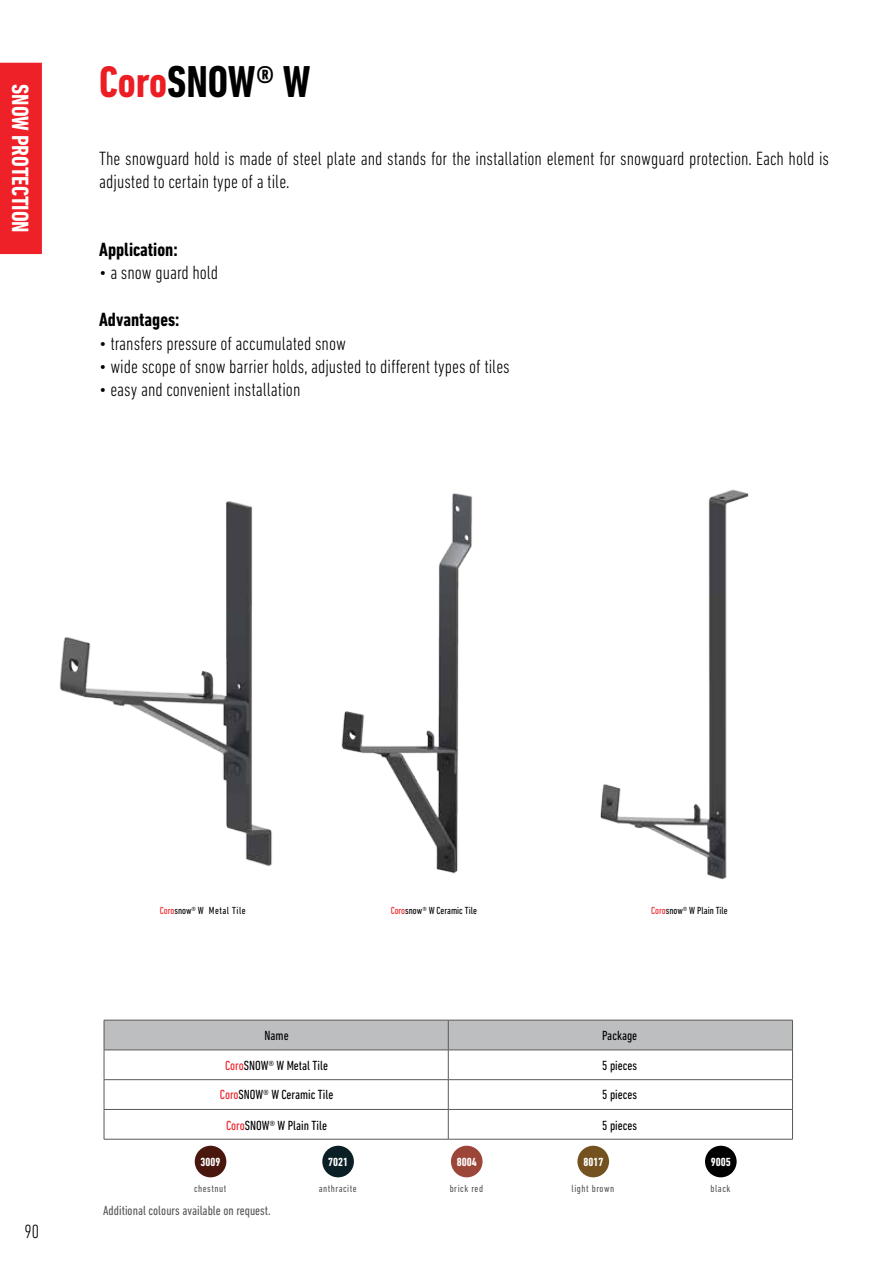
<style>
.page{position:relative;width:893px;height:1263px;background:#fff}
.page>*{position:absolute;margin:0;border:0;box-sizing:border-box;transform-origin:0 0}
.t1{font:700 condensed 45.45px "DIN Next LT Pro";color:#000}
.t2{font:700 condensed 24px "DIN Next LT Pro";color:#fff}
.t3{font:300 condensed 19.5px/23.4px "DIN Next LT Pro";color:#000}
.t4{font:700 condensed 19.5px "DIN Next LT Pro";color:#000}
.t5{font:condensed 13.5px "DIN Next LT Pro";color:#000}
.t6{font:condensed 13.5px "DIN Next LT Pro";color:#58595b}
.t7{font:700 condensed 12px "DIN Next LT Pro";color:#fff}
.t8{font:condensed 10.5px "DIN Next LT Pro";letter-spacing:.05em;color:#58595b}
.t9{font:condensed 10.5px "DIN Next LT Pro";color:#000}
.t10{font:condensed 10.5px "DIN Next LT Pro";letter-spacing:.025em;color:#000}
.s1{font-size:45px;color:#ed1d24}
.s2{color:#ed2127}
</style>
<div class="page">
<div style="left:0;top:63px;width:42px;height:191px;background:#ed2127"></div>
<svg style="left:104px;top:1020px;width:689px;height:89px"></svg>
<hr style="left:104px;top:1109px;width:344px;height:1px;background:#58595b">
<hr style="left:104px;top:1109px;width:1px;height:30px;background:#58595b">
<hr style="left:448px;top:1109px;width:345px;height:1px;background:#58595b">
<hr style="left:448px;top:1109px;width:1px;height:30px;background:#58595b">
<hr style="left:792px;top:1109px;width:1px;height:30px;background:#58595b">
<hr style="left:104px;top:1139px;width:344px;height:1px;background:#58595b">
<hr style="left:448px;top:1139px;width:345px;height:1px;background:#58595b">
<div style="left:577px;top:1146px;width:32px;height:31px;background:#735220;border-radius:50%"></div>
<div style="left:195px;top:1146px;width:31px;height:31px;background:#49170e;border-radius:50%"></div>
<div style="left:451px;top:1146px;width:32px;height:31px;background:#9b4639;border-radius:50%"></div>
<div style="left:705px;top:1146px;width:32px;height:31px;background:#000;border-radius:50%"></div>
<div style="left:322px;top:1146px;width:32px;height:31px;background:#0b1f26;border-radius:50%"></div>
<img style="left:341px;top:493px;width:131px;height:381px">
<img style="left:59px;top:501px;width:213px;height:365px">
<img style="left:600px;top:489px;width:149px;height:391px">
<p class="t2" style="left:34px;top:84px;width:150px;rotate:90deg">SNOW PROTECTION</p>
<h1 class="t1" style="left:99px;top:56px;width:213px"><span class="s1">Coro</span>SNOW® W</h1>
<p class="t3" style="left:99px;top:146px;width:731px">The snowguard hold is made of steel plate and stands for the installation element for snowguard protection. Each hold is adjusted to certain type of a tile.</p>
<p class="t4" style="left:99px;top:238px;width:80px">Application:</p>
<p class="t3" style="left:99px;top:261px;width:121px">• a snow guard hold</p>
<p class="t4" style="left:99px;top:308px;width:82px">Advantages:</p>
<p class="t3" style="left:99px;top:331px;width:248px">• transfers pressure of accumulated snow</p>
<p class="t3" style="left:99px;top:354px;width:412px">• wide scope of snow barrier holds, adjusted to different types of tiles</p>
<p class="t3" style="left:99px;top:378px;width:203px">• easy and convenient installation</p>
<p class="t3" style="left:25px;top:1220px;width:16px">90</p>
<p class="t10" style="left:160px;top:904px;width:87px"><span class="s2">Coro</span>snow® W Metal Tile</p>
<p class="t9" style="left:391px;top:904px;width:88px"><span class="s2">Coro</span>snow® W Ceramic Tile</p>
<p class="t9" style="left:651px;top:904px;width:78px"><span class="s2">Coro</span>snow® W Plain Tile</p>
<p class="t5" style="left:265px;top:1028px;width:26px">Name</p>
<p class="t5" style="left:602px;top:1028px;width:37px">Package</p>
<p class="t5" style="left:225px;top:1058px;width:105px"><span class="s2">Coro</span>SNOW® W Metal Tile</p>
<p class="t5" style="left:602px;top:1058px;width:36px">5 pieces</p>
<p class="t5" style="left:220px;top:1087px;width:115px"><span class="s2">Coro</span>SNOW® W Ceramic Tile</p>
<p class="t5" style="left:602px;top:1087px;width:36px">5 pieces</p>
<p class="t5" style="left:226px;top:1117px;width:102px"><span class="s2">Coro</span>SNOW® W Plain Tile</p>
<p class="t5" style="left:602px;top:1117px;width:36px">5 pieces</p>
<p class="t7" style="left:201px;top:1155px;width:21px">3009</p>
<p class="t7" style="left:328px;top:1155px;width:21px">7021</p>
<p class="t7" style="left:457px;top:1155px;width:21px">8004</p>
<p class="t7" style="left:583px;top:1155px;width:21px">8017</p>
<p class="t7" style="left:711px;top:1155px;width:21px">9005</p>
<p class="t8" style="left:194px;top:1183px;width:34px">chestnut</p>
<p class="t8" style="left:319px;top:1183px;width:40px">anthracite</p>
<p class="t8" style="left:450px;top:1183px;width:35px">brick red</p>
<p class="t8" style="left:572px;top:1183px;width:44px">light brown</p>
<p class="t8" style="left:710px;top:1183px;width:21px">black</p>
<p class="t6" style="left:103px;top:1203px;width:169px">Additional colours available on request.</p>
</div>
